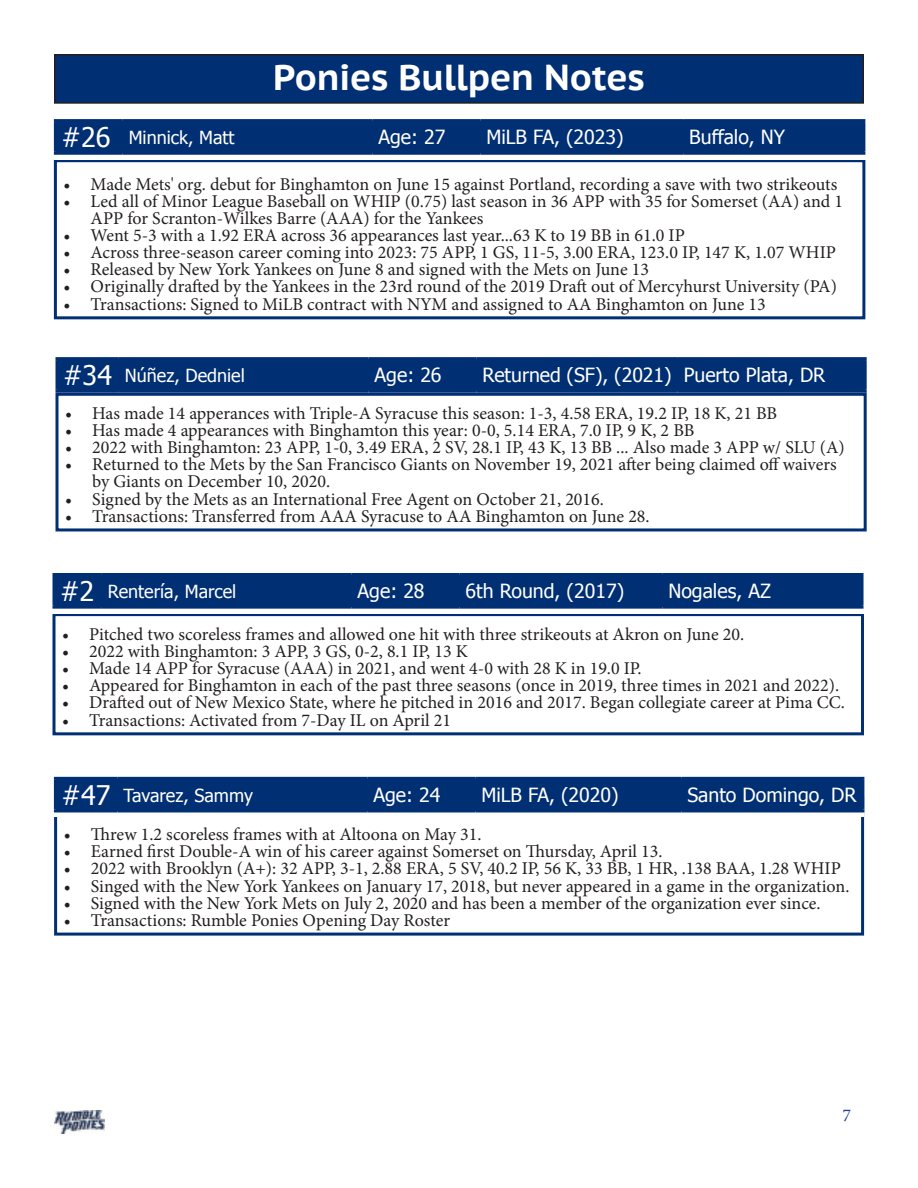
<style>
.page{position:relative;width:918px;height:1188px;background:#fff}
.page>*{position:absolute;margin:0;border:0;box-sizing:border-box;transform-origin:0 0}
.t1{font:700 36px "PT Sans Caption";letter-spacing:-.005em;color:#fff}
.t2{font:27px "Tahoma";color:#fff}
.t3{font:19.5px "Tahoma";color:#fff}
.t4{font:18px/17.1px "Minion Pro";color:#231f20}
.t5{font:18px "Tahoma";color:#fff}
.t6{font:18px "Minion Pro";color:#253f8e}
</style>
<div class="page">
<div style="left:55px;top:55px;width:808px;height:48px;background:#002f73"></div>
<div style="left:54px;top:54px;width:810px;height:50px;border:2px solid #231f20"></div>
<img style="left:54px;top:1110px;width:51px;height:24px">
<div style="left:54px;top:797px;width:810px;height:139px;border:3px solid #002f73"></div>
<div style="left:54px;top:777px;width:809px;height:40px;background:linear-gradient(to right,#fff,#fff)"></div>
<div style="left:57px;top:780px;width:623px;height:29px;background:#002f73"></div>
<div style="left:681px;top:778px;width:182px;height:33px;background:#002f73"></div>
<hr style="left:54px;top:777px;width:64px;height:3px;background:#002f73">
<hr style="left:54px;top:780px;width:3px;height:29px;background:#002f73">
<hr style="left:118px;top:777px;width:249px;height:3px;background:#002f73">
<hr style="left:116px;top:780px;width:3px;height:29px;background:#002f73">
<hr style="left:367px;top:777px;width:108px;height:3px;background:#002f73">
<hr style="left:366px;top:780px;width:3px;height:29px;background:#002f73">
<hr style="left:475px;top:777px;width:206px;height:3px;background:#002f73">
<hr style="left:474px;top:780px;width:3px;height:29px;background:#002f73">
<hr style="left:681px;top:777px;width:183px;height:3px;background:#002f73">
<hr style="left:680px;top:780px;width:3px;height:29px;background:#002f73">
<hr style="left:861px;top:780px;width:3px;height:29px;background:#002f73">
<hr style="left:54px;top:809px;width:64px;height:3px;background:#002f73">
<hr style="left:118px;top:809px;width:249px;height:3px;background:#002f73">
<hr style="left:367px;top:809px;width:108px;height:3px;background:#002f73">
<hr style="left:475px;top:809px;width:206px;height:3px;background:#002f73">
<hr style="left:681px;top:809px;width:183px;height:3px;background:#002f73">
<div style="left:56px;top:393px;width:811px;height:138px;border:3px solid #002f73"></div>
<div style="left:58px;top:360px;width:618px;height:30px;background:#002f73"></div>
<div style="left:678px;top:359px;width:187px;height:32px;background:#002f73"></div>
<hr style="left:56px;top:357px;width:63px;height:3px;background:#002f73">
<hr style="left:56px;top:360px;width:2px;height:30px;background:#002f73">
<hr style="left:119px;top:357px;width:250px;height:3px;background:#002f73">
<hr style="left:117px;top:360px;width:3px;height:30px;background:#002f73">
<hr style="left:369px;top:357px;width:108px;height:3px;background:#002f73">
<hr style="left:367px;top:360px;width:3px;height:30px;background:#002f73">
<hr style="left:477px;top:357px;width:201px;height:3px;background:#002f73">
<hr style="left:475px;top:360px;width:3px;height:30px;background:#002f73">
<hr style="left:678px;top:357px;width:189px;height:3px;background:#002f73">
<hr style="left:676px;top:360px;width:3px;height:30px;background:#002f73">
<hr style="left:864px;top:360px;width:3px;height:30px;background:#002f73">
<hr style="left:56px;top:390px;width:63px;height:3px;background:#002f73">
<hr style="left:119px;top:390px;width:250px;height:3px;background:#002f73">
<hr style="left:369px;top:390px;width:108px;height:3px;background:#002f73">
<hr style="left:477px;top:390px;width:201px;height:3px;background:#002f73">
<hr style="left:678px;top:390px;width:189px;height:3px;background:#002f73">
<div style="left:54px;top:159px;width:811px;height:160px;border:3px solid #002f73"></div>
<div style="left:57px;top:122px;width:625px;height:30px;background:#002f73"></div>
<div style="left:683px;top:121px;width:181px;height:32px;background:#002f73"></div>
<hr style="left:54px;top:119px;width:69px;height:3px;background:#002f73">
<hr style="left:54px;top:122px;width:3px;height:30px;background:#002f73">
<hr style="left:123px;top:119px;width:249px;height:3px;background:#002f73">
<hr style="left:121px;top:122px;width:3px;height:30px;background:#002f73">
<hr style="left:372px;top:119px;width:108px;height:3px;background:#002f73">
<hr style="left:371px;top:122px;width:3px;height:30px;background:#002f73">
<hr style="left:480px;top:119px;width:203px;height:3px;background:#002f73">
<hr style="left:479px;top:122px;width:3px;height:30px;background:#002f73">
<hr style="left:683px;top:119px;width:182px;height:3px;background:#002f73">
<hr style="left:682px;top:122px;width:3px;height:30px;background:#002f73">
<hr style="left:862px;top:122px;width:3px;height:30px;background:#002f73">
<hr style="left:54px;top:152px;width:69px;height:3px;background:#002f73">
<hr style="left:123px;top:152px;width:249px;height:3px;background:#002f73">
<hr style="left:372px;top:152px;width:108px;height:3px;background:#002f73">
<hr style="left:480px;top:152px;width:203px;height:3px;background:#002f73">
<hr style="left:683px;top:152px;width:182px;height:3px;background:#002f73">
<div style="left:52px;top:613px;width:812px;height:122px;border:3px solid #002f73"></div>
<div style="left:56px;top:576px;width:605px;height:30px;background:#002f73"></div>
<div style="left:662px;top:574px;width:200px;height:33px;background:#002f73"></div>
<hr style="left:52px;top:573px;width:50px;height:3px;background:#002f73">
<svg style="left:52px;top:576px;width:4px;height:30px"></svg>
<hr style="left:102px;top:573px;width:250px;height:3px;background:#002f73">
<hr style="left:100px;top:576px;width:3px;height:30px;background:#002f73">
<hr style="left:352px;top:573px;width:108px;height:3px;background:#002f73">
<hr style="left:350px;top:576px;width:3px;height:30px;background:#002f73">
<hr style="left:460px;top:573px;width:202px;height:3px;background:#002f73">
<hr style="left:458px;top:576px;width:3px;height:30px;background:#002f73">
<hr style="left:662px;top:573px;width:202px;height:3px;background:#002f73">
<hr style="left:661px;top:576px;width:3px;height:30px;background:#002f73">
<hr style="left:861px;top:576px;width:3px;height:30px;background:#002f73">
<hr style="left:52px;top:606px;width:50px;height:3px;background:#002f73">
<hr style="left:102px;top:606px;width:250px;height:3px;background:#002f73">
<hr style="left:352px;top:606px;width:108px;height:3px;background:#002f73">
<hr style="left:460px;top:606px;width:202px;height:3px;background:#002f73">
<hr style="left:662px;top:606px;width:202px;height:3px;background:#002f73">
<p class="t1" style="left:273px;top:53px;width:373px">Ponies Bullpen Notes</p>
<p class="t2" style="left:61px;top:119px;width:51px">#26</p>
<p class="t5" style="left:129px;top:125px;width:107px">Minnick, Matt</p>
<p class="t3" style="left:378px;top:124px;width:69px">Age: 27</p>
<p class="t3" style="left:486px;top:124px;width:139px">MiLB FA, (2023)</p>
<p class="t3" style="left:689px;top:124px;width:97px">Buffalo, NY</p>
<p class="t4" style="left:64px;top:175px;width:775px">• Made Mets' org. debut for Binghamton on June 15 against Portland, recording a save with two strikeouts</p>
<p class="t4" style="left:91px;top:193px;width:754px;text-indent:-27px">• Led all of Minor League Baseball on WHIP (0.75) last season in 36 APP with 35 for Somerset (AA) and 1<br>APP for Scranton-Wilkes Barre (AAA) for the Yankees</p>
<p class="t4" style="left:64px;top:227px;width:623px">• Went 5-3 with a 1.92 ERA across 36 appearances last year...63 K to 19 BB in 61.0 IP</p>
<p class="t4" style="left:64px;top:244px;width:774px">• Across three-season career coming into 2023: 75 APP, 1 GS, 11-5, 3.00 ERA, 123.0 IP, 147 K, 1.07 WHIP</p>
<p class="t4" style="left:64px;top:261px;width:587px">• Released by New York Yankees on June 8 and signed with the Mets on June 13</p>
<p class="t4" style="left:64px;top:278px;width:775px">• Originally drafted by the Yankees in the 23rd round of the 2019 Draft out of Mercyhurst University (PA)</p>
<p class="t4" style="left:64px;top:295px;width:704px">• Transactions: Signed to MiLB contract with NYM and assigned to AA Binghamton on June 13</p>
<p class="t2" style="left:63px;top:357px;width:51px">#34</p>
<p class="t5" style="left:125px;top:363px;width:122px">Núñez, Dedniel</p>
<p class="t3" style="left:375px;top:362px;width:69px">Age: 26</p>
<p class="t3" style="left:483px;top:362px;width:191px">Returned (SF), (2021)</p>
<p class="t3" style="left:684px;top:362px;width:143px">Puerto Plata, DR</p>
<p class="t4" style="left:65px;top:405px;width:713px">• Has made 14 apperances with Triple-A Syracuse this season: 1-3, 4.58 ERA, 19.2 IP, 18 K, 21 BB</p>
<p class="t4" style="left:65px;top:422px;width:631px">• Has made 4 appearances with Binghamton this year: 0-0, 5.14 ERA, 7.0 IP, 9 K, 2 BB</p>
<p class="t4" style="left:65px;top:439px;width:781px">• 2022 with Binghamton: 23 APP, 1-0, 3.49 ERA, 2 SV, 28.1 IP, 43 K, 13 BB ... Also made 3 APP w/ SLU (A)</p>
<p class="t4" style="left:92px;top:456px;width:746px;text-indent:-27px">• Returned to the Mets by the San Francisco Giants on November 19, 2021 after being claimed off waivers by Giants on December 10, 2020.</p>
<p class="t4" style="left:65px;top:490px;width:540px">• Signed by the Mets as an International Free Agent on October 21, 2016.</p>
<p class="t4" style="left:65px;top:508px;width:586px">• Transactions: Transferred from AAA Syracuse to AA Binghamton on June 28.</p>
<p class="t2" style="left:60px;top:573px;width:36px">#2</p>
<p class="t5" style="left:108px;top:579px;width:130px">Rentería, Marcel</p>
<p class="t3" style="left:358px;top:578px;width:69px">Age: 28</p>
<p class="t3" style="left:466px;top:578px;width:160px">6th Round, (2017)</p>
<p class="t3" style="left:668px;top:578px;width:104px">Nogales, AZ</p>
<p class="t4" style="left:62px;top:626px;width:683px">• Pitched two scoreless frames and allowed one hit with three strikeouts at Akron on June 20.</p>
<p class="t4" style="left:62px;top:643px;width:407px">• 2022 with Binghamton: 3 APP, 3 GS, 0-2, 8.1 IP, 13 K</p>
<p class="t4" style="left:62px;top:660px;width:581px">• Made 14 APP for Syracuse (AAA) in 2021, and went 4-0 with 28 K in 19.0 IP.</p>
<p class="t4" style="left:62px;top:677px;width:778px">• Appeared for Binghamton in each of the past three seasons (once in 2019, three times in 2021 and 2022).</p>
<p class="t4" style="left:62px;top:694px;width:784px">• Drafted out of New Mexico State, where he pitched in 2016 and 2017. Began collegiate career at Pima CC.</p>
<p class="t4" style="left:62px;top:711px;width:390px">• Transactions: Activated from 7-Day IL on April 21</p>
<p class="t2" style="left:61px;top:777px;width:51px">#47</p>
<p class="t5" style="left:124px;top:783px;width:131px">Tavarez, Sammy</p>
<p class="t3" style="left:373px;top:782px;width:69px">Age: 24</p>
<p class="t3" style="left:481px;top:782px;width:139px">MiLB FA, (2020)</p>
<p class="t3" style="left:687px;top:782px;width:171px">Santo Domingo, DR</p>
<p class="t4" style="left:64px;top:826px;width:419px">• Threw 1.2 scoreless frames with at Altoona on May 31.</p>
<p class="t4" style="left:64px;top:843px;width:600px">• Earned first Double-A win of his career against Somerset on Thursday, April 13.</p>
<p class="t4" style="left:64px;top:860px;width:778px">• 2022 with Brooklyn (A+): 32 APP, 3-1, 2.88 ERA, 5 SV, 40.2 IP, 56 K, 33 BB, 1 HR, .138 BAA, 1.28 WHIP</p>
<p class="t4" style="left:64px;top:877px;width:787px">• Singed with the New York Yankees on January 17, 2018, but never appeared in a game in the organization.</p>
<p class="t4" style="left:64px;top:894px;width:758px">• Signed with the New York Mets on July 2, 2020 and has been a member of the organization ever since.</p>
<p class="t4" style="left:64px;top:912px;width:388px">• Transactions: Rumble Ponies Opening Day Roster</p>
<p class="t6" style="left:842px;top:1103px;width:10px">7</p>
</div>
